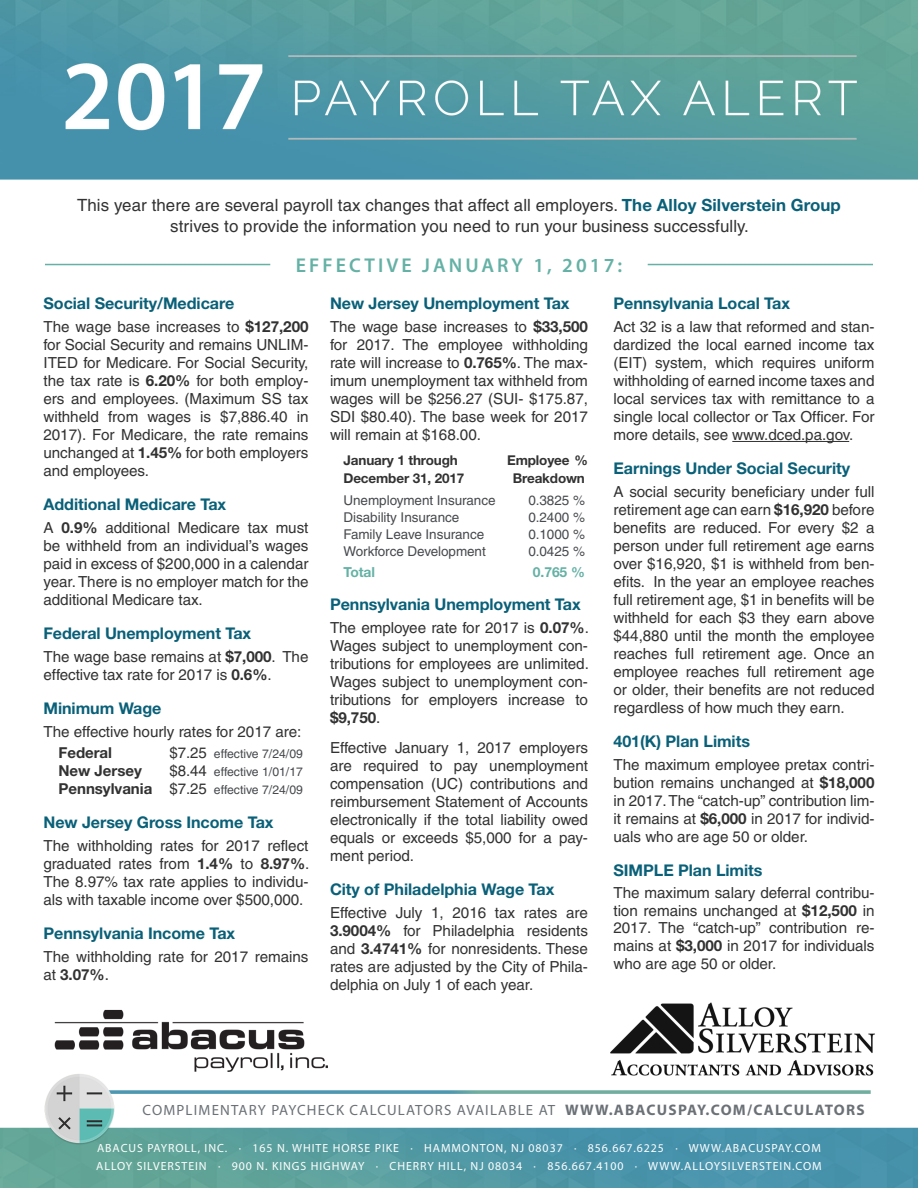
<style>
.page{position:relative;width:918px;height:1188px;background:#fff}
.page>*{position:absolute;margin:0;border:0;box-sizing:border-box;transform-origin:0 0}
.t1{font:600 20.1px "Myriad Pro";letter-spacing:.155em;color:#65b1a5}
.t2{font:16.8px/21px "Helvetica";letter-spacing:.005em;color:#333233;text-align:center}
.t3{font:700 16.2px "Helvetica Neue";letter-spacing:-.005em;color:#096078}
.t4{font:15.15px/18px "Helvetica";letter-spacing:-.005em;color:#333233;text-align:justify}
.t5{font:700 15.15px "Helvetica Neue";letter-spacing:-.005em;color:#333233}
.t6{font:14.85px "Myriad Pro";letter-spacing:.08em;color:#6b7176}
.t7{font:700 13.8px "Helvetica Neue";letter-spacing:-.005em;color:#65b1a5}
.t8{font:13.5px "Helvetica";letter-spacing:-.005em;color:#474a4e}
.t9{font:700 13.5px "Helvetica Neue";letter-spacing:-.01em;color:#333233}
.t10{font:12.15px/18px "Helvetica";color:#474a4e;text-align:right}
.t11{font:11.85px/17.5px "Myriad Pro";letter-spacing:.08em;color:#fff}
.s1{font-family:"Helvetica Neue";font-weight:700;color:#096078}
.s2{font-family:"Helvetica Neue";font-weight:700}
.s3{font-size:15.15px;color:#333233}
.s4{font-weight:400}
.s5{font-family:"Helvetica Neue";font-weight:700;font-size:15.15px;color:#333233}
.s6{font-family:"Helvetica";font-weight:400}
.s7{font-weight:700;font-size:15.3px}
</style>
<div class="page">
<img style="left:0;top:263px;width:918px;height:925px">
<img style="left:0;top:0;width:918px;height:180px">
<hr style="left:732px;top:441px;width:117px;height:1px;background:#333233">
<hr style="left:45px;top:264px;width:225px;height:1px;background:#65b1a5">
<hr style="left:648px;top:264px;width:225px;height:1px;background:#65b1a5">
<p class="t2" style="left:77px;top:195px;width:765px">This year there are several payroll tax changes that affect all employers. <span class="s1">The Alloy Silverstein Group </span>strives to provide the information you need to run your business successfully.</p>
<h1 class="t1" style="left:296px;top:252px;width:328px">EFFECTIVE JANUARY 1, 2017:</h1>
<p class="t3" style="left:44px;top:294px;width:192px">Social Security/Medicare</p>
<p class="t4" style="left:44px;top:318px;width:267px">The wage base increases to <span class="s2">$127,200 </span>for Social Security and remains UNLIM-ITED for Medicare. For Social Security, the tax rate is <span class="s2">6.20%</span> for both employ&shy;ers and employees. (Maximum SS tax withheld from wages is $7,886.40 in 2017). For Medicare, the rate remains unchanged at <span class="s2">1.45%</span> for both employers and employees.</p>
<p class="t3" style="left:44px;top:495px;width:184px">Additional Medicare Tax</p>
<p class="t4" style="left:44px;top:519px;width:267px">A <span class="s2">0.9%</span> additional Medicare tax must be withheld from an individual’s wages paid in excess of $200,000 in a calendar year. There is no employer match for the additional Medicare tax.</p>
<p class="t3" style="left:44px;top:624px;width:209px">Federal Unemployment Tax</p>
<p class="t4" style="left:44px;top:648px;width:267px">The wage base remains at <span class="s2">$7,000</span>. The effective tax rate for 2017 is <span class="s2">0.6%</span>.</p>
<p class="t3" style="left:44px;top:699px;width:120px">Minimum Wage</p>
<p class="t4" style="left:44px;top:723px;width:259px">The effective hourly rates for 2017 are:</p>
<p class="t5" style="left:58px;top:743px;width:55px">Federal</p>
<p class="t10" style="left:169px;top:745px;width:135px"><span class="s3">$7.25</span> effective 7/24/09</p>
<p class="t5" style="left:58px;top:761px;width:85px">New Jersey</p>
<p class="t3" style="left:330px;top:294px;width:241px">New Jersey Unemployment Tax</p>
<p class="t4" style="left:330px;top:318px;width:260px">The wage base increases to <span class="s2">$33,500 </span>for 2017. The employee withholding rate will increase to <span class="s2">0.765%</span>. The max&shy;imum unemployment tax withheld from wages will be $256.27 (SUI- $175.87, SDI $80.40). The base week for 2017 will remain at $168.00.</p>
<p class="t9" style="left:344px;top:452px;width:116px">January 1 through</p>
<p class="t9" style="left:507px;top:452px;width:82px">Employee %</p>
<p class="t9" style="left:344px;top:470px;width:122px">December 31, 2017</p>
<p class="t9" style="left:513px;top:470px;width:74px">Breakdown</p>
<p class="t8" style="left:344px;top:492px;width:154px">Unemployment Insurance</p>
<p class="t8" style="left:528px;top:492px;width:58px">0.3825 %</p>
<p class="t8" style="left:344px;top:509px;width:117px">Disability Insurance</p>
<p class="t8" style="left:528px;top:509px;width:58px">0.2400 %</p>
<p class="t8" style="left:344px;top:526px;width:142px">Family Leave Insurance</p>
<p class="t8" style="left:528px;top:526px;width:58px">0.1000 %</p>
<p class="t8" style="left:344px;top:544px;width:144px">Workforce Development</p>
<p class="t8" style="left:528px;top:544px;width:58px">0.0425 %</p>
<p class="t7" style="left:344px;top:564px;width:33px">Total</p>
<p class="t7" style="left:533px;top:564px;width:54px">0.765 %</p>
<p class="t3" style="left:330px;top:594px;width:252px">Pennsylvania Unemployment Tax</p>
<p class="t4" style="left:330px;top:618px;width:260px">The employee rate for 2017 is <span class="s2">0.07%</span>.<br>Wages subject to unemployment con&shy;tributions for employees are unlimited.<br>Wages subject to unemployment con&shy;tributions for employers increase to</p>
<p class="t5" style="left:330px;top:708px;width:52px">$9,750<span class="s4">.</span></p>
<p class="t4" style="left:330px;top:738px;width:260px">Effective January 1, 2017 employers are required to pay unemployment compensation (UC) contributions and reimbursement Statement of Accounts electronically if the total liability owed equals or exceeds $5,000 for a pay&shy;ment period.</p>
<p class="t3" style="left:330px;top:879px;width:226px">City of Philadelphia Wage Tax</p>
<p class="t4" style="left:330px;top:903px;width:260px">Effective July 1, 2016 tax rates are <span class="s2">3.9004%</span> for Philadelphia residents and <span class="s2">3.4741%</span> for nonresidents. These rates are adjusted by the City of Phila&shy;delphia on July 1 of each year.</p>
<p class="t3" style="left:614px;top:294px;width:178px">Pennsylvania Local Tax</p>
<p class="t4" style="left:614px;top:318px;width:263px">Act 32 is a law that reformed and stan&shy;dardized the local earned income tax (EIT) system, which requires uniform withholding of earned income taxes and local services tax with remittance to a single local collector or Tax Officer. For more details, see www.dced.pa.gov.</p>
<p class="t3" style="left:614px;top:459px;width:238px">Earnings Under Social Security</p>
<p class="t4" style="left:614px;top:483px;width:263px">A social security beneficiary under full retirement age can earn <span class="s2">$16,920</span> before benefits are reduced. For every $2 a person under full retirement age earns over $16,920, $1 is withheld from ben&shy;efits. In the year an employee reaches full retirement age, $1 in benefits will be withheld for each $3 they earn above $44,880 until the month the employee reaches full retirement age. Once an employee reaches full retirement age or older, their benefits are not reduced regardless of how much they earn.</p>
<p class="t3" style="left:614px;top:732px;width:138px">401(K) Plan Limits</p>
<p class="t4" style="left:614px;top:756px;width:263px">The maximum employee pretax contri&shy;bution remains unchanged at <span class="s2">$18,000 </span>in 2017. The “catch-up” contribution lim&shy;it remains at <span class="s2">$6,000</span> in 2017 for individ&shy;uals who are age 50 or older.</p>
<p class="t3" style="left:614px;top:860px;width:151px">SIMPLE Plan Limits</p>
<p class="t4" style="left:614px;top:884px;width:263px">The maximum salary deferral contribu&shy;tion remains unchanged at <span class="s2">$12,500</span> in 2017. The “catch-up” contribution re&shy;mains at <span class="s2">$3,000</span> in 2017 for individuals who are age 50 or older.</p>
<p class="t10" style="left:58px;top:763px;width:246px"><span class="s3">$8.44</span> effective 1/01/17<br><span class="s5">Pennsylvania</span> <span class="s3">$7.25</span> effective 7/24/09</p>
<p class="t3" style="left:44px;top:813px;width:232px">New Jersey Gross Income Tax</p>
<p class="t4" style="left:44px;top:837px;width:267px">The withholding rates for 2017 reflect graduated rates from <span class="s2">1.4%</span> to <span class="s2">8.97%</span>.<br>The 8.97% tax rate applies to individu&shy;als with taxable income over $500,000.</p>
<p class="t3" style="left:44px;top:924px;width:193px">Pennsylvania Income Tax</p>
<p class="t4" style="left:44px;top:948px;width:267px">The withholding rate for 2017 remains</p>
<p class="t5" style="left:44px;top:965px;width:67px"><span class="s6">at</span> 3.07%<span class="s4">.</span></p>
<p class="t6" style="left:143px;top:1101px;width:724px">COMPLIMENTARY PAYCHECK CALCULATORS AVAILABLE AT <span class="s7">WWW.ABACUSPAY.COM/CALCULATORS</span></p>
<p class="t11" style="left:96px;top:1140px;width:727px">ABACUS PAYROLL, INC. · 165 N. WHITE HORSE PIKE · HAMMONTON, NJ 08037 · 856.667.6225 · WWW.ABACUSPAY.COM<br>ALLOY SILVERSTEIN · 900 N. KINGS HIGHWAY · CHERRY HILL, NJ 08034 · 856.667.4100 · WWW.ALLOYSILVERSTEIN.COM</p>
</div>
